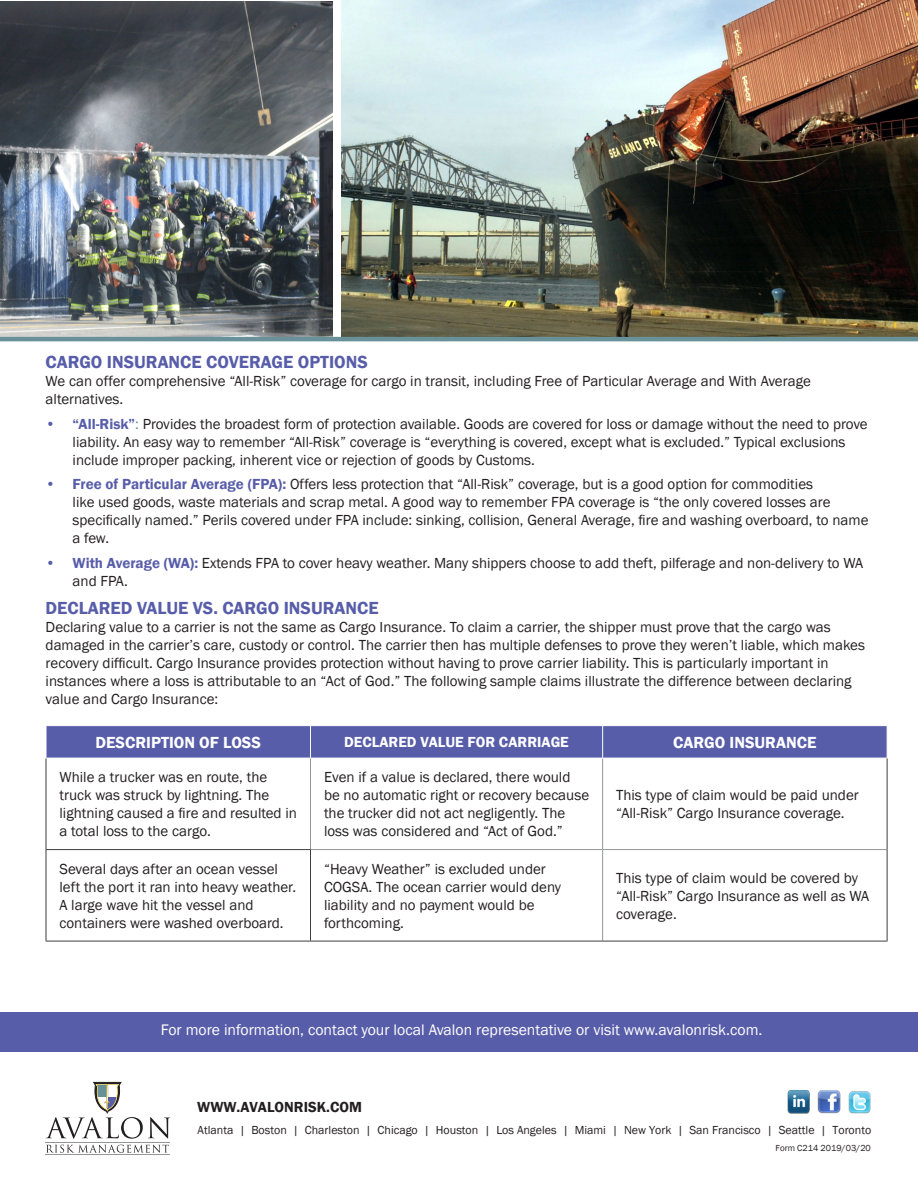
<style>
.page{position:relative;width:918px;height:1188px;background:#fff}
.page>*{position:absolute;margin:0;border:0;box-sizing:border-box;transform-origin:0 0}
.t1{font:600 18px "Franklin Gothic";color:#585da9}
.Table_header{font:600 16.5px "Franklin Gothic";color:#fff}
.t2{font:15.75px "Franklin Gothic";color:#fff}
.t3{font:15px/18px "Franklin Gothic";color:#231f20}
.Table_header-2{font:600 15px "Franklin Gothic";color:#fff}
.t4{font:600 15px "Franklin Gothic";color:#231f20}
.t5{font:12px "Franklin Gothic";color:#231f20}
.t6{font:9px "Franklin Gothic";color:#231f20}
.s1{font-weight:600;color:#585da9}
.s2{color:#689199}
</style>
<div class="page">
<div style="left:0;top:1012px;width:918px;height:40px;background:#585da9"></div>
<img style="left:0;top:2px;width:333px;height:335px">
<div style="left:47px;top:726px;width:840px;height:32px;background:#585da9"></div>
<hr style="left:310px;top:726px;width:1px;height:32px;background:#fff">
<hr style="left:602px;top:726px;width:1px;height:32px;background:#fff">
<hr style="left:602px;top:758px;width:1px;height:91px;background:#939598">
<hr style="left:602px;top:850px;width:1px;height:91px;background:#939598">
<hr style="left:310px;top:758px;width:293px;height:1px;background:#fff">
<hr style="left:310px;top:758px;width:1px;height:91px;background:#939598">
<hr style="left:311px;top:849px;width:292px;height:1px;background:#939598">
<hr style="left:603px;top:849px;width:284px;height:1px;background:#939598">
<hr style="left:46px;top:758px;width:1px;height:91px;background:#3e3e3f">
<hr style="left:887px;top:758px;width:1px;height:92px;background:#3e3e3f">
<hr style="left:887px;top:850px;width:1px;height:91px;background:#3e3e3f">
<hr style="left:310px;top:941px;width:293px;height:1px;background:#3e3e3f">
<hr style="left:603px;top:941px;width:284px;height:1px;background:#3e3e3f">
<hr style="left:46px;top:849px;width:265px;height:1px;background:#3e3e3f">
<hr style="left:46px;top:850px;width:1px;height:91px;background:#3e3e3f">
<hr style="left:310px;top:850px;width:1px;height:91px;background:#3e3e3f">
<hr style="left:46px;top:941px;width:265px;height:1px;background:#3e3e3f">
<img style="left:341px;top:0;width:577px;height:337px">
<hr style="left:0;top:337px;width:918px;height:4px;background:#689199">
<hr style="left:46px;top:1142px;width:124px;height:1px;background:#939598">
<hr style="left:46px;top:1154px;width:124px;height:1px;background:#939598">
<svg style="left:46px;top:1082px;width:124px;height:57px"></svg>
<svg style="left:46px;top:1145px;width:123px;height:8px"></svg>
<img style="left:787px;top:1091px;width:23px;height:22px">
<img style="left:818px;top:1091px;width:22px;height:22px">
<img style="left:848px;top:1091px;width:23px;height:23px">
<p class="t1" style="left:46px;top:351px;width:324px">CARGO INSURANCE COVERAGE OPTIONS</p>
<p class="t3" style="left:46px;top:372px;width:767px">We can offer comprehensive “All-Risk” coverage for cargo in transit, including Free of Particular Average and With Average alternatives.</p>
<p class="t3" style="left:73px;top:415px;width:797px;text-indent:-27px"><span class="s1">• “All-Risk”</span><span class="s2">:</span> Provides the broadest form of protection available. Goods are covered for loss or damage without the need to prove liability. An easy way to remember “All-Risk” coverage is “everything is covered, except what is excluded.” Typical exclusions include improper packing, inherent vice or rejection of goods by Customs.</p>
<p class="t3" style="left:73px;top:476px;width:797px;text-indent:-27px"><span class="s1">• Free of Particular Average (FPA):</span> Offers less protection that “All-Risk” coverage, but is a good option for commodities<br>like used goods, waste materials and scrap metal. A good way to remember FPA coverage is “the only covered losses are specifically named.” Perils covered under FPA include: sinking, collision, General Average, fire and washing overboard, to name a few.</p>
<p class="t3" style="left:73px;top:554px;width:792px;text-indent:-27px"><span class="s1">• With Average (WA):</span> Extends FPA to cover heavy weather. Many shippers choose to add theft, pilferage and non-delivery to WA and FPA.</p>
<p class="t1" style="left:46px;top:597px;width:335px">DECLARED VALUE VS. CARGO INSURANCE</p>
<p class="t3" style="left:46px;top:619px;width:821px">Declaring value to a carrier is not the same as Cargo Insurance. To claim a carrier, the shipper must prove that the cargo was damaged in the carrier’s care, custody or control. The carrier then has multiple defenses to prove they weren’t liable, which makes recovery difficult. Cargo Insurance provides protection without having to prove carrier liability. This is particularly important in instances where a loss is attributable to an “Act of God.” The following sample claims illustrate the difference between declaring value and Cargo Insurance:</p>
<p class="Table_header" style="left:95px;top:732px;width:167px">DESCRIPTION OF LOSS</p>
<p class="Table_header-2" style="left:344px;top:733px;width:226px">DECLARED VALUE FOR CARRIAGE</p>
<p class="Table_header" style="left:673px;top:732px;width:145px">CARGO INSURANCE</p>
<p class="t3" style="left:60px;top:768px;width:239px">While a trucker was en route, the truck was struck by lightning. The lightning caused a fire and resulted in a total loss to the cargo.</p>
<p class="t3" style="left:324px;top:768px;width:267px">Even if a value is declared, there would be no automatic right or recovery because the trucker did not act negligently. The loss was considered and “Act of God.”</p>
<p class="t3" style="left:616px;top:786px;width:244px">This type of claim would be paid under “All-Risk” Cargo Insurance coverage.</p>
<p class="t3" style="left:60px;top:860px;width:238px">Several days after an ocean vessel left the port it ran into heavy weather.<br>A large wave hit the vessel and containers were washed overboard.</p>
<p class="t3" style="left:324px;top:860px;width:239px">“Heavy Weather” is excluded under<br>COGSA. The ocean carrier would deny liability and no payment would be forthcoming.</p>
<p class="t3" style="left:616px;top:869px;width:255px">This type of claim would be covered by “All-Risk” Cargo Insurance as well as WA coverage.</p>
<p class="t2" style="left:161px;top:1020px;width:603px">For more information, contact your local Avalon representative or visit www.avalonrisk.com.</p>
<p class="t4" style="left:197px;top:1098px;width:166px">WWW.AVALONRISK.COM</p>
<p class="t5" style="left:198px;top:1123px;width:675px">Atlanta | Boston | Charleston | Chicago | Houston | Los Angeles | Miami | New York | San Francisco | Seattle | Toronto</p>
<p class="t6" style="left:775px;top:1142px;width:97px">Form C214 2019/03/20</p>
</div>
